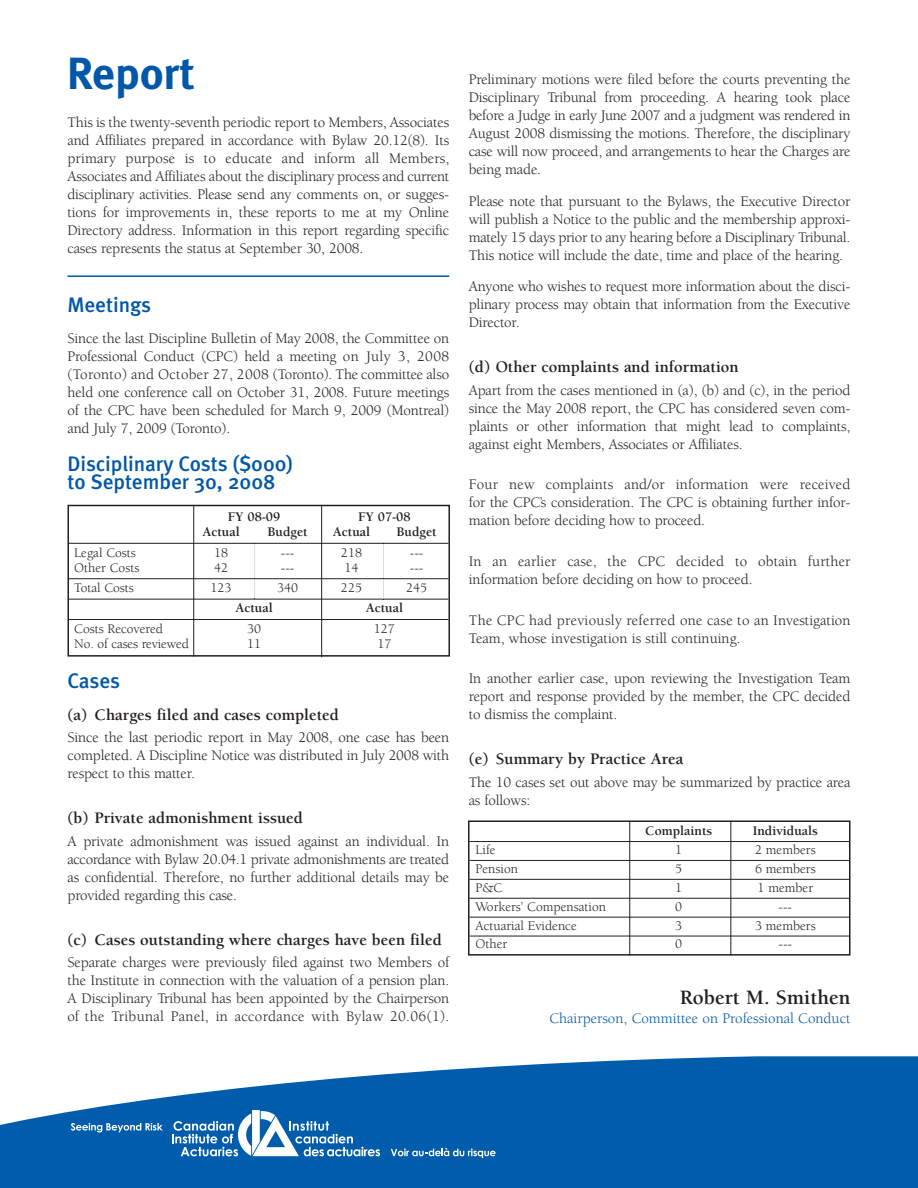
<style>
.page{position:relative;width:918px;height:1188px;background:#fff}
.page>*{position:absolute;margin:0;border:0;box-sizing:border-box;transform-origin:0 0}
.t1{font:700 45px "Meta";color:#0157a8}
.t2{font:500 21px/18px "Meta";color:#0157a8}
.t3{font:700 21px "Berkeley";color:#231f20}
.t4{font:700 16.5px "Berkeley";color:#231f20}
.t5{font:15px/18px "Berkeley";letter-spacing:-.01em;color:#231f20;text-align:justify}
.t6{font:15px/18px "Berkeley";letter-spacing:.01em;color:#231f20}
.t7{font:15px "Berkeley";color:#0157a8}
.t8{font:13.5px "Berkeley";color:#231f20}
.t9{font:700 13.5px "Berkeley";color:#231f20}
</style>
<div class="page">
<svg style="left:0;top:1056px;width:918px;height:132px;fill:#015dab"></svg>
<svg style="left:172px;top:1110px;width:208px;height:46px"></svg>
<svg style="left:71px;top:1123px;width:92px;height:10px"></svg>
<svg style="left:391px;top:1148px;width:105px;height:10px"></svg>
<div style="left:468px;top:820px;width:382px;height:136px;border:2px solid #231f20"></div>
<hr style="left:470px;top:841px;width:379px;height:1px;background:#231f20">
<hr style="left:470px;top:860px;width:379px;height:1px;background:#231f20">
<hr style="left:470px;top:879px;width:379px;height:1px;background:#231f20">
<hr style="left:470px;top:898px;width:379px;height:1px;background:#231f20">
<hr style="left:470px;top:917px;width:379px;height:1px;background:#231f20">
<hr style="left:470px;top:936px;width:379px;height:1px;background:#231f20">
<hr style="left:629px;top:821px;width:1px;height:134px;background:#231f20">
<hr style="left:730px;top:821px;width:1px;height:134px;background:#231f20">
<hr style="left:68px;top:275px;width:381px;height:2px;background:#0157a8">
<div style="left:68px;top:505px;width:382px;height:152px;border:2px solid #231f20"></div>
<hr style="left:69px;top:543px;width:379px;height:1px;background:#231f20">
<hr style="left:69px;top:578px;width:379px;height:1px;background:#231f20">
<hr style="left:69px;top:599px;width:379px;height:1px;background:#231f20">
<hr style="left:69px;top:619px;width:379px;height:1px;background:#231f20">
<hr style="left:193px;top:505px;width:1px;height:152px;background:#231f20">
<hr style="left:321px;top:505px;width:1px;height:152px;background:#231f20">
<hr style="left:254px;top:544px;width:1px;height:34px;background:#d1d2d4">
<svg style="left:254px;top:579px;width:1px;height:21px"></svg>
<hr style="left:383px;top:544px;width:1px;height:34px;background:#d1d2d4">
<svg style="left:383px;top:579px;width:1px;height:20px"></svg>
<h1 class="t1" style="left:68px;top:48px;width:127px">Report</h1>
<p class="t5" style="left:67px;top:114px;width:383px">This is the twenty-seventh periodic report to Members, Associates and Affiliates prepared in accordance with Bylaw 20.12(8). Its primary purpose is to educate and inform all Members, Associates and Affiliates about the disciplinary process and current disciplinary activities. Please send any comments on, or sugges&shy;tions for improvements in, these reports to me at my Online Directory address. Information in this report regarding specific cases represents the status at September 30, 2008.</p>
<h2 class="t2" style="left:68px;top:297px;width:85px">Meetings</h2>
<p class="t5" style="left:67px;top:331px;width:383px">Since the last Discipline Bulletin of May 2008, the Committee on Professional Conduct (CPC) held a meeting on July 3, 2008 (Toronto) and October 27, 2008 (Toronto). The committee also held one conference call on October 31, 2008. Future meetings of the CPC have been scheduled for March 9, 2009 (Montreal) and July 7, 2009 (Toronto).</p>
<h2 class="t2" style="left:67px;top:456px;width:227px">Disciplinary Costs ($000) to September 30, 2008</h2>
<p class="t9" style="left:228px;top:512px;width:54px">FY 08-09</p>
<p class="t9" style="left:358px;top:512px;width:54px">FY 07-08</p>
<p class="t9" style="left:202px;top:527px;width:39px">Actual</p>
<p class="t9" style="left:268px;top:527px;width:42px">Budget</p>
<p class="t9" style="left:333px;top:527px;width:39px">Actual</p>
<p class="t9" style="left:397px;top:527px;width:42px">Budget</p>
<p class="t8" style="left:74px;top:547px;width:63px">Legal Costs</p>
<p class="t8" style="left:214px;top:547px;width:16px">18</p>
<p class="t8" style="left:281px;top:547px;width:15px">---</p>
<p class="t8" style="left:341px;top:547px;width:23px">218</p>
<p class="t8" style="left:410px;top:547px;width:15px">---</p>
<p class="t8" style="left:74px;top:562px;width:67px">Other Costs</p>
<p class="t8" style="left:214px;top:562px;width:16px">42</p>
<p class="t8" style="left:281px;top:562px;width:15px">---</p>
<p class="t8" style="left:344px;top:562px;width:16px">14</p>
<p class="t8" style="left:410px;top:562px;width:15px">---</p>
<p class="t8" style="left:74px;top:582px;width:61px">Total Costs</p>
<p class="t8" style="left:211px;top:582px;width:23px">123</p>
<p class="t8" style="left:277px;top:582px;width:23px">340</p>
<p class="t8" style="left:341px;top:582px;width:23px">225</p>
<p class="t8" style="left:406px;top:582px;width:23px">245</p>
<p class="t9" style="left:235px;top:603px;width:39px">Actual</p>
<p class="t9" style="left:366px;top:603px;width:39px">Actual</p>
<p class="t8" style="left:74px;top:623px;width:90px">Costs Recovered</p>
<p class="t8" style="left:247px;top:623px;width:16px">30</p>
<p class="t8" style="left:374px;top:623px;width:23px">127</p>
<p class="t8" style="left:74px;top:638px;width:116px">No. of cases reviewed</p>
<p class="t8" style="left:247px;top:638px;width:16px">11</p>
<p class="t8" style="left:377px;top:638px;width:16px">17</p>
<h2 class="t2" style="left:67px;top:674px;width:54px">Cases</h2>
<p class="t4" style="left:68px;top:708px;width:273px">(a) Charges filed and cases completed</p>
<p class="t5" style="left:67px;top:730px;width:383px">Since the last periodic report in May 2008, one case has been completed. A Discipline Notice was distributed in July 2008 with respect to this matter.</p>
<p class="t4" style="left:68px;top:812px;width:237px">(b) Private admonishment issued</p>
<p class="t5" style="left:67px;top:833px;width:383px">A private admonishment was issued against an individual. In accordance with Bylaw 20.04.1 private admonishments are treated as confidential. Therefore, no further additional details may be provided regarding this case.</p>
<p class="t4" style="left:68px;top:933px;width:376px">(c) Cases outstanding where charges have been filed</p>
<p class="t5" style="left:68px;top:955px;width:383px">Separate charges were previously filed against two Members of the Institute in connection with the valuation of a pension plan.<br>A Disciplinary Tribunal has been appointed by the Chairperson of the Tribunal Panel, in accordance with Bylaw 20.06(1).</p>
<p class="t5" style="left:469px;top:72px;width:383px">Preliminary motions were filed before the courts preventing the Disciplinary Tribunal from proceeding. A hearing took place before a Judge in early June 2007 and a judgment was rendered in August 2008 dismissing the motions. Therefore, the disciplinary case will now proceed, and arrangements to hear the Charges are being made.</p>
<p class="t5" style="left:469px;top:193px;width:383px">Please note that pursuant to the Bylaws, the Executive Director will publish a Notice to the public and the membership approxi&shy;mately 15 days prior to any hearing before a Disciplinary Tribunal.<br>This notice will include the date, time and place of the hearing.</p>
<p class="t5" style="left:469px;top:279px;width:383px">Anyone who wishes to request more information about the disci&shy;plinary process may obtain that information from the Executive Director.</p>
<p class="t4" style="left:469px;top:360px;width:271px">(d) Other complaints and information</p>
<p class="t5" style="left:469px;top:382px;width:383px">Apart from the cases mentioned in (a), (b) and (c), in the period since the May 2008 report, the CPC has considered seven com&shy;plaints or other information that might lead to complaints, against eight Members, Associates or Affiliates.</p>
<p class="t5" style="left:469px;top:477px;width:383px">Four new complaints and/or information were received for the CPC’s consideration. The CPC is obtaining further infor&shy;mation before deciding how to proceed.</p>
<p class="t6" style="left:469px;top:554px;width:383px">In an earlier case, the CPC decided to obtain further information before deciding on how to proceed.</p>
<p class="t5" style="left:469px;top:612px;width:383px">The CPC had previously referred one case to an Investigation<br>Team, whose investigation is still continuing.</p>
<p class="t5" style="left:469px;top:671px;width:383px">In another earlier case, upon reviewing the Investigation Team report and response provided by the member, the CPC decided to dismiss the complaint.</p>
<p class="t4" style="left:469px;top:753px;width:216px">(e) Summary by Practice Area</p>
<p class="t5" style="left:469px;top:774px;width:383px">The 10 cases set out above may be summarized by practice area as follows:</p>
<p class="t9" style="left:645px;top:826px;width:69px">Complaints</p>
<p class="t9" style="left:753px;top:826px;width:67px">Individuals</p>
<p class="t8" style="left:476px;top:844px;width:22px">Life</p>
<p class="t8" style="left:675px;top:844px;width:9px">1</p>
<p class="t8" style="left:755px;top:844px;width:62px">2 members</p>
<p class="t8" style="left:476px;top:863px;width:44px">Pension</p>
<p class="t8" style="left:675px;top:863px;width:9px">5</p>
<p class="t8" style="left:755px;top:863px;width:62px">6 members</p>
<p class="t8" style="left:476px;top:882px;width:28px">P&amp;C</p>
<p class="t8" style="left:675px;top:882px;width:9px">1</p>
<p class="t8" style="left:758px;top:882px;width:57px">1 member</p>
<p class="t8" style="left:476px;top:901px;width:132px">Workers’ Compensation</p>
<p class="t8" style="left:675px;top:901px;width:9px">0</p>
<p class="t8" style="left:779px;top:901px;width:15px">---</p>
<p class="t8" style="left:476px;top:920px;width:103px">Actuarial Evidence</p>
<p class="t8" style="left:675px;top:920px;width:9px">3</p>
<p class="t8" style="left:755px;top:920px;width:62px">3 members</p>
<p class="t8" style="left:476px;top:939px;width:33px">Other</p>
<p class="t8" style="left:675px;top:939px;width:9px">0</p>
<p class="t8" style="left:779px;top:939px;width:15px">---</p>
<h2 class="t3" style="left:680px;top:989px;width:172px">Robert M. Smithen</h2>
<p class="t7" style="left:549px;top:1012px;width:303px">Chairperson, Committee on Professional Conduct</p>
</div>
